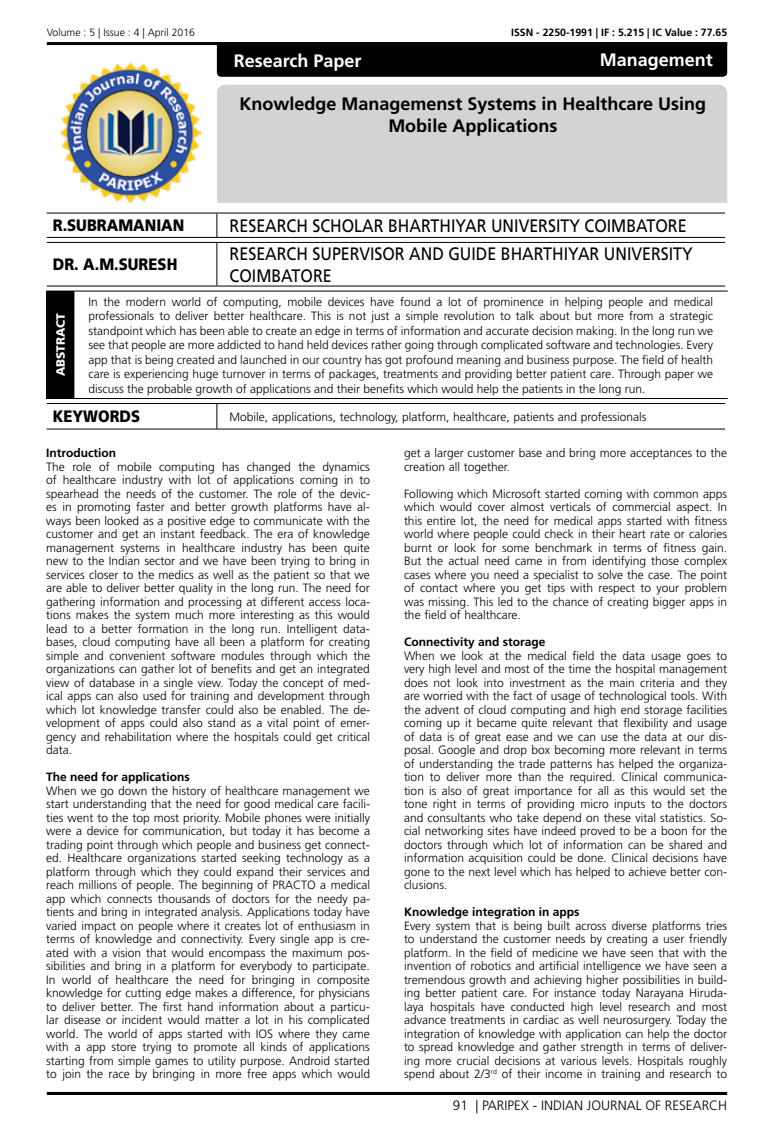
<style>
.page{position:relative;width:774px;height:1136px;background:#fff}
.page>*{position:absolute;margin:0;border:0;box-sizing:border-box;transform-origin:0 0}
.t1{font:18px/21.6px "Frutiger LT Std";color:#000;scale:.89 1}
.t2{font:700 18px/21.6px "Frutiger LT Std";color:#000;text-align:center}
.t3{font:700 18px "Frutiger LT Std";color:#fff}
.t4{font:900 16.5px "Frutiger LT Std";color:#000;scale:.9 1}
.t5{font:300 13.5px "Frutiger LT Std";color:#000}
.t6{font:300 12px/13.5px "Frutiger LT Std";color:#000;text-align:justify}
.t7{font:700 12px "Frutiger LT Std";color:#000}
.t8{font:900 12px "Frutiger LT Std";color:#fff}
.t9{font:700 10.5px "Frutiger LT Std";color:#000}
.t10{font:300 10.5px "Frutiger LT Std";color:#000}
</style>
<div class="page">
<hr style="left:47px;top:42px;width:680px;height:3px;background:#000">
<hr style="left:47px;top:1091px;width:680px;height:3px;background:#000">
<div style="left:217px;top:85px;width:510px;height:118px;background:#d1d3d4"></div>
<div style="left:217px;top:45px;width:510px;height:32px;background:#000"></div>
<img style="left:61px;top:63px;width:139px;height:140px">
<hr style="left:47px;top:213px;width:170px;height:1px;background:#000">
<hr style="left:217px;top:213px;width:508px;height:1px;background:#000">
<svg style="left:216px;top:213px;width:1px;height:24px"></svg>
<hr style="left:47px;top:237px;width:170px;height:1px;background:#000">
<hr style="left:217px;top:237px;width:508px;height:1px;background:#000">
<hr style="left:47px;top:242px;width:170px;height:1px;background:#000">
<hr style="left:217px;top:242px;width:508px;height:1px;background:#000">
<hr style="left:216px;top:243px;width:1px;height:42px;background:#000">
<hr style="left:47px;top:285px;width:170px;height:1px;background:#000">
<hr style="left:217px;top:285px;width:508px;height:1px;background:#000">
<hr style="left:47px;top:403px;width:170px;height:1px;background:#000">
<hr style="left:217px;top:403px;width:508px;height:1px;background:#000">
<svg style="left:216px;top:404px;width:1px;height:24px"></svg>
<hr style="left:47px;top:428px;width:170px;height:1px;background:#000">
<hr style="left:217px;top:428px;width:508px;height:1px;background:#000">
<div style="left:47px;top:291px;width:27px;height:107px;background:#000"></div>
<hr style="left:46px;top:291px;width:1px;height:107px;background:#000">
<svg style="left:46px;top:290px;width:28px;height:1px"></svg>
<hr style="left:74px;top:290px;width:654px;height:1px;background:#000">
<hr style="left:74px;top:291px;width:1px;height:107px;background:#000">
<svg style="left:46px;top:398px;width:28px;height:1px"></svg>
<hr style="left:74px;top:398px;width:654px;height:1px;background:#000">
<p class="t10" style="left:47px;top:27px;width:150px">Volume : 5 | Issue : 4 | April 2016</p>
<p class="t9" style="left:511px;top:27px;width:217px">ISSN - 2250-1991 | IF : 5.215 | IC Value : 77.65</p>
<h1 class="t3" style="left:234px;top:50px;width:129px">Research Paper</h1>
<h1 class="t2" style="left:239px;top:93px;width:468px">Knowledge Managemenst Systems in Healthcare Using<br>Mobile Applications</h1>
<h1 class="t3" style="left:600px;top:49px;width:115px">Management</h1>
<h2 class="t4" style="left:53px;top:216px;width:148px">R.SUBRAMANIAN</h2>
<h1 class="t1" style="left:230px;top:215px;width:515px">RESEARCH SCHOLAR BHARTHIYAR UNIVERSITY COIMBATORE</h1>
<h2 class="t4" style="left:53px;top:255px;width:140px">DR. A.M.SURESH</h2>
<h1 class="t1" style="left:230px;top:243px;width:522px">RESEARCH SUPERVISOR AND GUIDE BHARTHIYAR UNIVERSITY<br>COIMBATORE</h1>
<p class="t8" style="left:53px;top:376px;width:65px;rotate:-90deg">ABSTRACT</p>
<p class="t6" style="left:88px;top:295px;width:626px;line-height:14.4px">In the modern world of computing, mobile devices have found a lot of prominence in helping people and medical professionals to deliver better healthcare. This is not just a simple revolution to talk about but more from a strategic standpoint which has been able to create an edge in terms of information and accurate decision making. In the long run we see that people are more addicted to hand held devices rather going through complicated software and technologies. Every app that is being created and launched in our country has got profound meaning and business purpose. The field of health care is experiencing huge turnover in terms of packages, treatments and providing better patient care. Through paper we discuss the probable growth of applications and their benefits which would help the patients in the long run.</p>
<h2 class="t4" style="left:53px;top:406px;width:99px">KEYWORDS</h2>
<p class="t6" style="left:230px;top:410px;width:418px">Mobile, applications, technology, platform, healthcare, patients and professionals</p>
<p class="t7" style="left:46px;top:446px;width:71px">Introduction</p>
<p class="t6" style="left:46px;top:460px;width:325px">The role of mobile computing has changed the dynamics of healthcare industry with lot of applications coming in to spearhead the needs of the customer. The role of the devic&shy;es in promoting faster and better growth platforms have al&shy;ways been looked as a positive edge to communicate with the customer and get an instant feedback. The era of knowledge management systems in healthcare industry has been quite new to the Indian sector and we have been trying to bring in services closer to the medics as well as the patient so that we are able to deliver better quality in the long run. The need for gathering information and processing at different access loca&shy;tions makes the system much more interesting as this would lead to a better formation in the long run. Intelligent data&shy;bases, cloud computing have all been a platform for creating simple and convenient software modules through which the organizations can gather lot of benefits and get an integrated view of database in a single view. Today the concept of med&shy;ical apps can also used for training and development through which lot knowledge transfer could also be enabled. The de&shy;velopment of apps could also stand as a vital point of emer&shy;gency and rehabilitation where the hospitals could get critical data.</p>
<p class="t7" style="left:46px;top:770px;width:145px">The need for applications</p>
<p class="t6" style="left:46px;top:784px;width:325px">When we go down the history of healthcare management we start understanding that the need for good medical care facili&shy;ties went to the top most priority. Mobile phones were initially were a device for communication, but today it has become a trading point through which people and business get connect&shy;ed. Healthcare organizations started seeking technology as a platform through which they could expand their services and reach millions of people. The beginning of PRACTO a medical app which connects thousands of doctors for the needy pa&shy;tients and bring in integrated analysis. Applications today have varied impact on people where it creates lot of enthusiasm in terms of knowledge and connectivity. Every single app is cre&shy;ated with a vision that would encompass the maximum pos&shy;sibilities and bring in a platform for everybody to participate.<br>In world of healthcare the need for bringing in composite knowledge for cutting edge makes a difference, for physicians to deliver better. The first hand information about a particu&shy;lar disease or incident would matter a lot in his complicated world. The world of apps started with IOS where they came with a app store trying to promote all kinds of applications starting from simple games to utility purpose. Android started to join the race by bringing in more free apps which would</p>
<p class="t6" style="left:404px;top:446px;width:325px">get a larger customer base and bring more acceptances to the creation all together.</p>
<p class="t6" style="left:404px;top:487px;width:325px">Following which Microsoft started coming with common apps which would cover almost verticals of commercial aspect. In this entire lot, the need for medical apps started with fitness world where people could check in their heart rate or calories burnt or look for some benchmark in terms of fitness gain.<br>But the actual need came in from identifying those complex cases where you need a specialist to solve the case. The point of contact where you get tips with respect to your problem was missing. This led to the chance of creating bigger apps in the field of healthcare.</p>
<p class="t7" style="left:404px;top:635px;width:143px">Connectivity and storage</p>
<p class="t6" style="left:404px;top:649px;width:325px">When we look at the medical field the data usage goes to very high level and most of the time the hospital management does not look into investment as the main criteria and they are worried with the fact of usage of technological tools. With the advent of cloud computing and high end storage facilities coming up it became quite relevant that flexibility and usage of data is of great ease and we can use the data at our dis&shy;posal. Google and drop box becoming more relevant in terms of understanding the trade patterns has helped the organiza&shy;tion to deliver more than the required. Clinical communica&shy;tion is also of great importance for all as this would set the tone right in terms of providing micro inputs to the doctors and consultants who take depend on these vital statistics. So&shy;cial networking sites have indeed proved to be a boon for the doctors through which lot of information can be shared and information acquisition could be done. Clinical decisions have gone to the next level which has helped to achieve better con&shy;clusions.</p>
<p class="t7" style="left:404px;top:905px;width:177px">Knowledge integration in apps</p>
<p class="t6" style="left:404px;top:919px;width:325px">Every system that is being built across diverse platforms tries to understand the customer needs by creating a user friendly platform. In the field of medicine we have seen that with the invention of robotics and artificial intelligence we have seen a tremendous growth and achieving higher possibilities in build&shy;ing better patient care. For instance today Narayana Hiruda&shy;laya hospitals have conducted high level research and most advance treatments in cardiac as well neurosurgery. Today the integration of knowledge with application can help the doctor to spread knowledge and gather strength in terms of deliver&shy;ing more crucial decisions at various levels. Hospitals roughly spend about 2/3<sup>rd</sup> of their income in training and research to</p>
<p class="t5" style="left:453px;top:1097px;width:276px">91 | PARIPEX - INDIAN JOURNAL OF RESEARCH</p>
</div>
